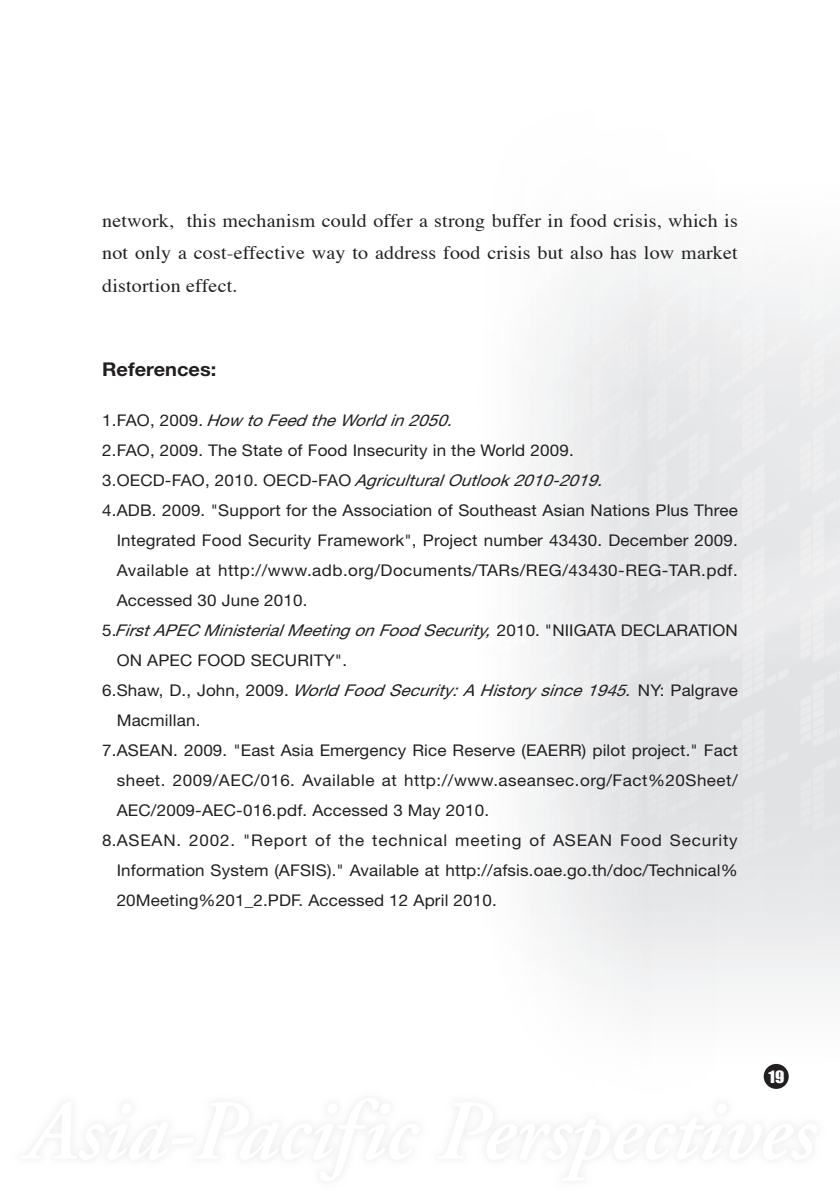
<style>
.page{position:relative;width:840px;height:1191px;background:#fff}
.page>*{position:absolute;margin:0;border:0;box-sizing:border-box;transform-origin:0 0}
.t1{font:19px/32.6px "Times";letter-spacing:.01em;color:#231f20;text-align:justify;scale:1.05 1}
.t2{font:700 19px "Helvetica Neue";color:#231f20;scale:1.05 1}
.t3{font:16.2px "Helvetica Neue";letter-spacing:.01em;color:#231f20;scale:1.05 1}
.t4{font:italic 16.2px "Helvetica Neue";color:#231f20;scale:1.05 1}
.t5{font:16.2px "Helvetica Neue";letter-spacing:.03em;color:#231f20;scale:1.05 1}
.t6{font:16.2px "Helvetica Neue";letter-spacing:.05em;color:#231f20;scale:1.05 1}
.t7{font:15.6px "Impact";color:#fff;scale:1.1 1}
.s1{font-style:normal}
</style>
<div class="page">
<img style="left:527px;top:254px;width:312px;height:833px">
<img style="left:27px;top:1087px;width:785px;height:90px">
<div style="left:763px;top:1064px;width:25px;height:25px;background:#231f20;border-radius:50%"></div>
<p class="t1" style="left:102px;top:202px;width:606px">network, this mechanism could offer a strong buffer in food crisis, which is not only a cost-effective way to address food crisis but also has low market distortion effect.</p>
<p class="t2" style="left:102px;top:357px;width:110px">References:</p>
<p class="t4" style="left:102px;top:410px;width:340px"><span class="s1">1 . FA O , 2 0 0 9 .</span> How to Feed the World in 2050.</p>
<p class="t3" style="left:102px;top:440px;width:450px">2.FAO, 2009. The State of Food Insecurity in the World 2009.</p>
<p class="t4" style="left:102px;top:470px;width:483px"><span class="s1">3 . O E C D - FA O , 2 0 1 0 . O E C D - FA O</span> Agricultural Outlook 2010-2019.</p>
<p class="t3" style="left:102px;top:500px;width:606px">4.ADB. 2009. "Support for the Association of Southeast Asian Nations Plus Three</p>
<p class="t3" style="left:117px;top:530px;width:592px">Integrated Food Security Framework", Project number 43430. December 2009.</p>
<p class="t5" style="left:117px;top:560px;width:592px">Available at http://www.adb.org/Documents/TARs/REG/43430-REG-TAR.pdf.</p>
<p class="t3" style="left:117px;top:590px;width:183px">Accessed 30 June 2010.</p>
<p class="t4" style="left:102px;top:620px;width:606px"><span class="s1">5 .</span> First APEC Ministerial Meeting on Food Security, <span class="s1">2 0 1 0 . " N I I G ATA D E C L A R AT I O N</span></p>
<p class="t3" style="left:117px;top:650px;width:221px">ON APEC FOOD SECURITY".</p>
<p class="t4" style="left:102px;top:680px;width:606px"><span class="s1">6.Shaw, D., John, 2009.</span> WorldFoodSecurity:AHistory since1945. <span class="s1">NY: Palgrave</span></p>
<p class="t3" style="left:117px;top:710px;width:81px">Macmillan.</p>
<p class="t3" style="left:102px;top:740px;width:606px">7.ASEAN. 2009. "East Asia Emergency Rice Reserve (EAERR) pilot project." Fact</p>
<p class="t5" style="left:117px;top:770px;width:592px">sheet. 2009/AEC/016. Available at http://www.aseansec.org/Fact%20Sheet/</p>
<p class="t3" style="left:117px;top:800px;width:356px">AEC/2009-AEC-016.pdf. Accessed 3 May 2010.</p>
<p class="t6" style="left:102px;top:830px;width:606px">8.ASEAN. 2002. "Report of the technical meeting of ASEAN Food Security</p>
<p class="t3" style="left:117px;top:860px;width:592px">Information System (AFSIS)." Available at http://afsis.oae.go.th/doc/Technical%</p>
<p class="t3" style="left:117px;top:890px;width:363px">20Meeting%201_2.PDF. Accessed 12 April 2010.</p>
<p class="t7" style="left:768px;top:1066px;width:15px">19</p>
</div>
